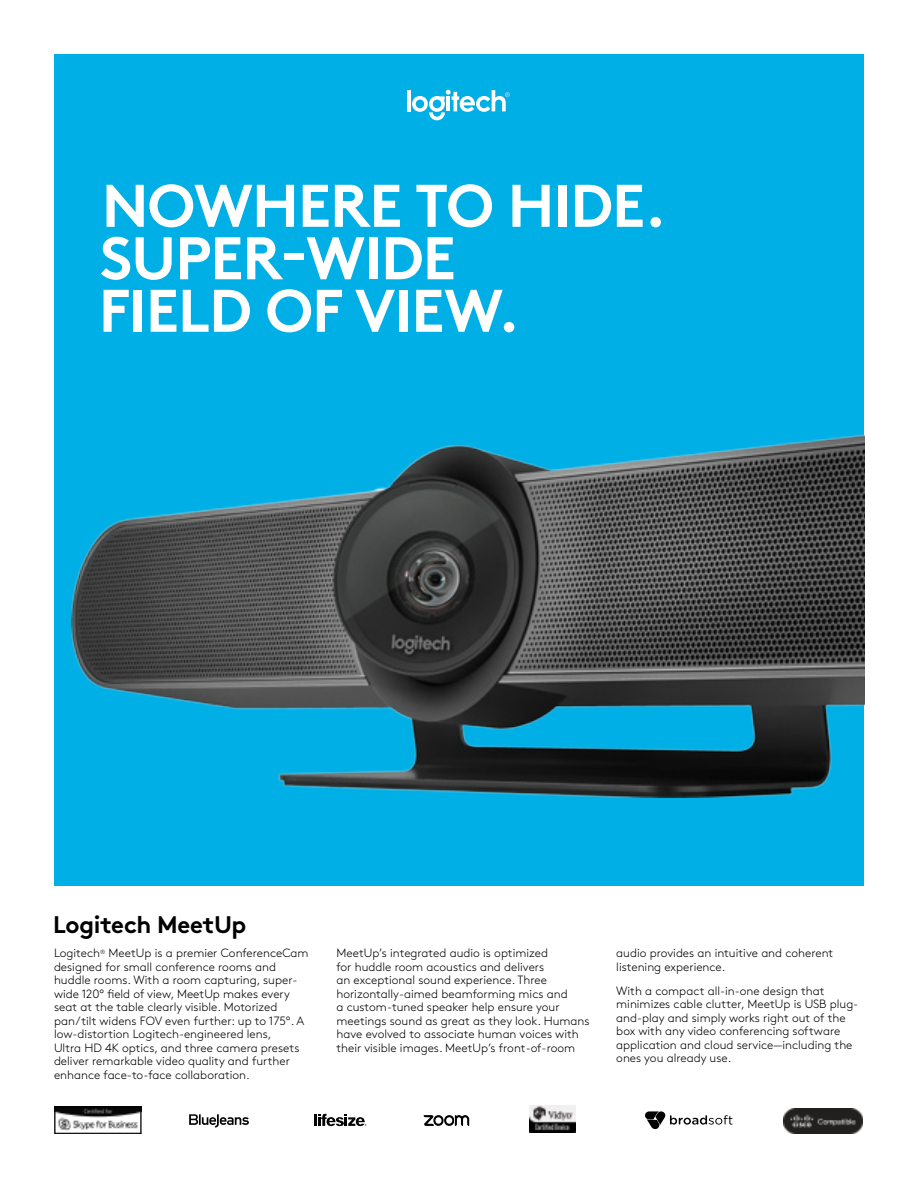
<style>
.page{position:relative;width:918px;height:1188px;background:#fff}
.page>*{position:absolute;margin:0;border:0;box-sizing:border-box;transform-origin:0 0}
.t1{font:700 60px/52.5px "Brown Pro";letter-spacing:-.015em;color:#fff}
.t2{font:700 24px "Brown Pro";letter-spacing:-.015em;color:#000}
.t3{font:300 12px/13.5px "Brown Pro";color:#000}
</style>
<div class="page">
<div style="left:54px;top:54px;width:810px;height:832px;background:#00afe5"></div>
<img style="left:72px;top:434px;width:793px;height:364px">
<hr style="left:407px;top:90px;width:4px;height:21px;background:#fff">
<svg style="left:412px;top:90px;width:98px;height:30px"></svg>
<hr style="left:446px;top:96px;width:4px;height:15px;background:#fff">
<svg style="left:189px;top:1114px;width:60px;height:14px"></svg>
<svg style="left:314px;top:1114px;width:52px;height:12px"></svg>
<svg style="left:424px;top:1115px;width:45px;height:11px"></svg>
<svg style="left:645px;top:1111px;width:88px;height:18px"></svg>
<img style="left:783px;top:1108px;width:80px;height:25px">
<img style="left:56px;top:1109px;width:83px;height:22px">
<div style="left:54px;top:1107px;width:87px;height:27px;border:1px solid #000"></div>
<img style="left:530px;top:1106px;width:45px;height:27px">
<h1 class="t1" style="left:99px;top:173px;width:569px">NOWHERE TO HIDE.<br>SUPER-WIDE<br>FIELD OF VIEW.</h1>
<h2 class="t2" style="left:53px;top:905px;width:195px">Logitech MeetUp</h2>
<p class="t3" style="left:54px;top:946px;width:256px">Logitech<sup>®</sup> MeetUp is a premier ConferenceCam designed for small conference rooms and huddle rooms. With a room capturing, super&shy;wide 120° field of view, MeetUp makes every seat at the table clearly visible. Motorized pan/tilt widens FOV even further: up to 175°. A low-distortion Logitech-engineered lens,<br>Ultra HD 4K optics, and three camera presets deliver remarkable video quality and further enhance face-to-face collaboration.</p>
<p class="t3" style="left:336px;top:946px;width:255px">MeetUp’s integrated audio is optimized<br>for huddle room acoustics and delivers<br>an exceptional sound experience. Three horizontally-aimed beamforming mics and<br>a custom-tuned speaker help ensure your meetings sound as great as they look. Humans have evolved to associate human voices with their visible images. MeetUp’s front-of-room</p>
<p class="t3" style="left:616px;top:945px;width:219px">audio provides an intuitive and coherent listening experience.</p>
<p class="t3" style="left:616px;top:983px;width:244px">With a compact all-in-one design that minimizes cable clutter, MeetUp is USB plug&shy;and-play and simply works right out of the box with any video conferencing software application and cloud service—including the ones you already use.</p>
</div>
